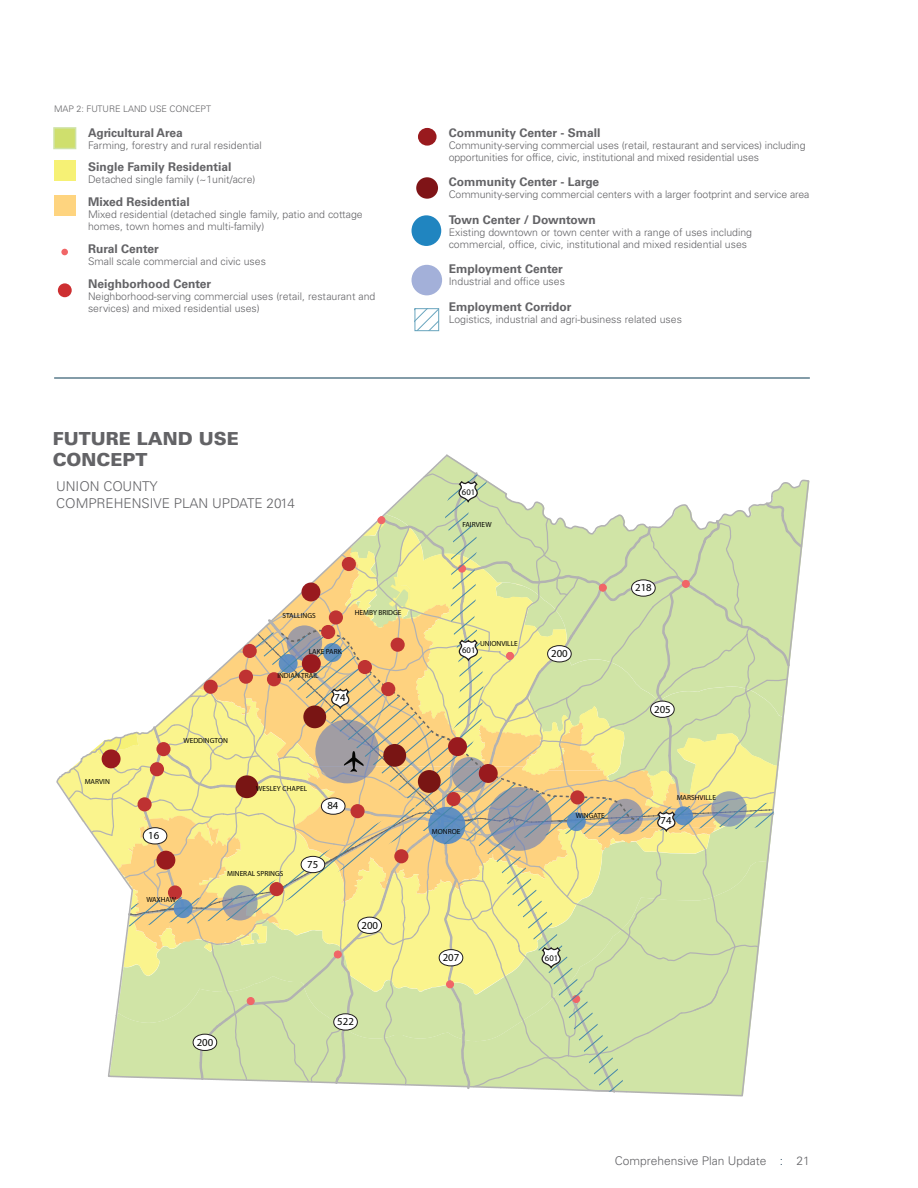
<style>
.page{position:relative;width:918px;height:1188px;background:#fff}
.page>*{position:absolute;margin:0;border:0;box-sizing:border-box;transform-origin:0 0}
.t1{font:900 18px/21px "Univers LT Std";color:#636366}
.t2{font:300 13.5px "Univers LT Std";color:#636366}
.t3{font:700 12px "Univers LT Std";color:#636366}
.t4{font:300 12px "Univers LT Std";color:#636366}
.t5{font:700 12px "Univers LT Std";letter-spacing:-.02em;color:#636366}
.t6{font:10.8px "Myriad Pro";color:#040503}
.t7{font:300 10.5px/12px "Univers LT Std";color:#636366}
.t8{font:300 9px "Univers LT Std";color:#636366}
.t9{font:8.55px "Myriad Pro";color:#040503}
.t10{font:7.35px "Myriad Pro";color:#040503}
.s1{color:#2b4c63}
</style>
<div class="page">
<hr style="left:54px;top:378px;width:756px;height:1px;background:#083b52">
<div style="left:53px;top:127px;width:23px;height:22px;background:#cfdf6d;border:2px solid #cfe3a7"></div>
<div style="left:54px;top:160px;width:22px;height:21px;background:#f6f175"></div>
<div style="left:54px;top:195px;width:22px;height:21px;background:#fed47f"></div>
<div style="left:61px;top:249px;width:7px;height:6px;background:#f16667;border-radius:50%"></div>
<div style="left:58px;top:283px;width:14px;height:14px;background:#cd2f31;border-radius:50%"></div>
<div style="left:416px;top:177px;width:22px;height:22px;background:#7f1417;border-radius:50%"></div>
<div style="left:418px;top:128px;width:19px;height:18px;background:#991a1e;border-radius:50%"></div>
<div style="left:412px;top:215px;width:29px;height:31px;background:#2085c0;border-radius:50%"></div>
<div style="left:412px;top:265px;width:30px;height:30px;background:#a3b0d9;border-radius:50%"></div>
<svg style="left:417px;top:310px;width:20px;height:19px"></svg>
<div style="left:415px;top:308px;width:24px;height:23px;border:1px solid #69a5be"></div>
<svg style="left:67px;top:454px;width:743px;height:643px"></svg>
<p class="t8" style="left:54px;top:103px;width:45px">Map 2: Future</p>
<p class="t8" style="left:123px;top:103px;width:13px">Land</p>
<p class="t8" style="left:150px;top:103px;width:33px">Use Concept</p>
<p class="t3" style="left:88px;top:125px;width:96px">Agricultural Area</p>
<p class="t7" style="left:88px;top:139px;width:175px">Farming, forestry and rural residential</p>
<p class="t3" style="left:88px;top:160px;width:145px">Single Family Residential</p>
<p class="t7" style="left:88px;top:174px;width:169px">Detached single family (~1unit/acre)</p>
<p class="t3" style="left:88px;top:195px;width:103px">Mixed Residential</p>
<p class="t7" style="left:88px;top:208px;width:276px">Mixed residential (detached single family, patio and cottage homes, town homes and multi-family)</p>
<p class="t3" style="left:88px;top:242px;width:72px">Rural Center</p>
<p class="t7" style="left:88px;top:255px;width:179px">Small scale commercial and civic uses</p>
<p class="t3" style="left:88px;top:277px;width:125px">Neighborhood Center</p>
<p class="t7" style="left:88px;top:290px;width:289px">Neighborhood-serving commercial uses (retail, restaurant and services) and mixed residential uses)</p>
<p class="t3" style="left:449px;top:125px;width:153px">Community Center - Small</p>
<p class="t7" style="left:449px;top:139px;width:358px">Community-serving commercial uses (retail, restaurant and services) including opportunities for office, civic, institutional and mixed residential uses</p>
<p class="t3" style="left:449px;top:175px;width:152px">Community Center - Large</p>
<p class="t7" style="left:449px;top:188px;width:362px">Community-serving commercial centers with a larger footprint and service area</p>
<p class="t5" style="left:449px;top:212px;width:149px">Town Center / Downtown</p>
<p class="t7" style="left:449px;top:226px;width:305px">Existing downtown or town center with a range of uses including commercial, office, civic, institutional and mixed residential uses</p>
<p class="t3" style="left:449px;top:262px;width:116px">Employment Center</p>
<p class="t7" style="left:449px;top:275px;width:118px">Industrial and office uses</p>
<p class="t3" style="left:449px;top:299px;width:124px">Employment Corridor</p>
<p class="t7" style="left:449px;top:313px;width:235px">Logistics, industrial and agri-business related uses</p>
<h1 class="t1" style="left:53px;top:428px;width:187px">FUTURE LAND USE<br>CONCEPT</h1>
<p class="t2" style="left:56px;top:478px;width:19px">Union</p>
<p class="t2" style="left:103px;top:478px;width:20px">Count</p>
<p class="t2" style="left:150px;top:478px;width:10px">y</p>
<p class="t2" style="left:56px;top:495px;width:19px">Comprehensive</p>
<p class="t2" style="left:174px;top:495px;width:18px">Plan</p>
<p class="t2" style="left:212px;top:495px;width:19px">Update</p>
<p class="t2" style="left:267px;top:495px;width:30px">2014</p>
<p class="t9" style="left:462px;top:487px;width:15px">601</p>
<p class="t10" style="left:462px;top:520px;width:31px">FAIRVIEW</p>
<p class="t10" style="left:85px;top:777px;width:27px">MARVIN</p>
<p class="t10" style="left:283px;top:611px;width:35px">STALLINGS</p>
<p class="t10" style="left:355px;top:608px;width:48px">HEMBY BRIDGE</p>
<p class="t10" style="left:309px;top:647px;width:35px">LAKE PARK</p>
<p class="t10" style="left:183px;top:736px;width:46px">WEDDINGTON</p>
<p class="t10" style="left:277px;top:671px;width:43px">INDIAN TRAIL</p>
<p class="t6" style="left:335px;top:690px;width:13px">74</p>
<p class="t6" style="left:148px;top:829px;width:13px">16</p>
<p class="t10" style="left:146px;top:895px;width:31px">WAXHAW</p>
<p class="t10" style="left:256px;top:784px;width:52px">WESLEY CHAPEL</p>
<p class="t6" style="left:327px;top:799px;width:13px">84</p>
<p class="t10" style="left:227px;top:869px;width:58px">MINERAL SPRINGS</p>
<p class="t6" style="left:307px;top:858px;width:13px">75</p>
<p class="t6" style="left:361px;top:918px;width:18px">200</p>
<p class="t6" style="left:197px;top:1035px;width:18px">200</p>
<p class="t6" style="left:337px;top:1015px;width:18px">522</p>
<p class="t10" style="left:480px;top:639px;width:39px">UNIONVILLE</p>
<p class="t9" style="left:462px;top:645px;width:15px">601</p>
<p class="t6" style="left:551px;top:647px;width:18px">200</p>
<p class="t10" style="left:432px;top:827px;width:30px">MONROE</p>
<p class="t6" style="left:443px;top:951px;width:18px">207</p>
<p class="t10" style="left:576px;top:811px;width:30px">WINGATE</p>
<p class="t9" style="left:545px;top:953px;width:15px">601</p>
<p class="t6" style="left:635px;top:581px;width:18px">218</p>
<p class="t6" style="left:654px;top:702px;width:18px">205</p>
<p class="t10" style="left:677px;top:793px;width:41px">MARSHVILLE</p>
<p class="t6" style="left:661px;top:813px;width:13px">74</p>
<p class="t4" style="left:615px;top:1154px;width:197px">Comprehensive Plan Update <span class="s1">:</span> 21</p>
</div>
